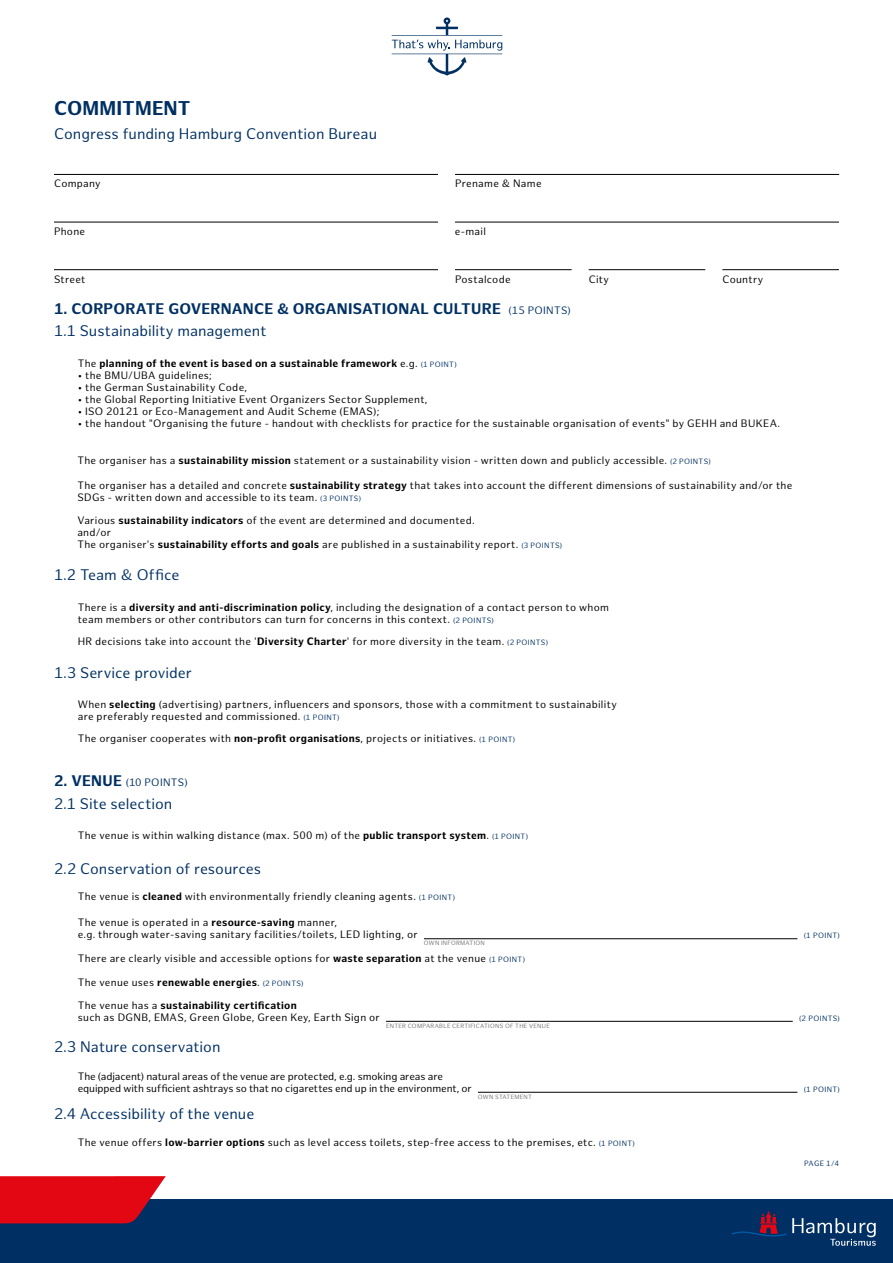
<style>
.page{position:relative;width:893px;height:1263px;background:#fff}
.page>*{position:absolute;margin:0;border:0;box-sizing:border-box;transform-origin:0 0}
.t1{font:700 19.5px "Hamburg Sans";color:#003063}
.t2{font:15px "Hamburg Sans";color:#003063}
.t3{font:700 15px/22.5px "Hamburg Sans";letter-spacing:.01em;color:#003063}
.t4{font:10.5px/12px "Hamburg Sans";letter-spacing:.025em;color:#000}
.t5{font:10.5px/12px "Hamburg Sans";letter-spacing:-.01em;color:#000}
.t6{font:700 10.5px "Hamburg Sans";letter-spacing:.025em;color:#000}
.t7{font:10.5px "Hamburg Sans";letter-spacing:.025em;color:#003063}
.t8{font:7.5px "Hamburg Sans";letter-spacing:.04em;color:#003063}
.t9{font:6px "Hamburg Sans";letter-spacing:.04em;color:#706f6f}
.s1{font-weight:400;font-size:10.5px}
.s2{font-weight:400}
.s3{font-weight:400;font-size:7.5px;color:#003063}
.s4{font-weight:700}
.s5{font-size:7.5px;color:#003063}
.s6{font-weight:700;font-size:15px}
</style>
<div class="page">
<div style="left:0;top:1200px;width:893px;height:63px;background:#003063"></div>
<svg style="left:0;top:1176px;width:166px;height:47px;background:#d2101f"></svg>
<svg style="left:732px;top:1211px;width:54px;height:26px"></svg>
<svg style="left:792px;top:1218px;width:84px;height:28px"></svg>
<svg style="left:392px;top:17px;width:110px;height:59px"></svg>
<hr style="left:54px;top:174px;width:384px;height:1px;background:#000">
<hr style="left:54px;top:269px;width:384px;height:1px;background:#000">
<hr style="left:455px;top:222px;width:384px;height:1px;background:#000">
<hr style="left:455px;top:174px;width:384px;height:1px;background:#000">
<hr style="left:455px;top:269px;width:117px;height:1px;background:#000">
<hr style="left:589px;top:269px;width:116px;height:1px;background:#000">
<hr style="left:722px;top:269px;width:117px;height:1px;background:#000">
<hr style="left:424px;top:938px;width:373px;height:1px;background:#000">
<hr style="left:386px;top:1021px;width:407px;height:1px;background:#000">
<hr style="left:478px;top:1092px;width:319px;height:1px;background:#000">
<hr style="left:54px;top:222px;width:384px;height:1px;background:#000">
<h1 class="t1" style="left:54px;top:97px;width:138px">COMMITMENT</h1>
<h2 class="t2" style="left:54px;top:125px;width:325px">Congress funding Hamburg Convention Bureau</h2>
<p class="t4" style="left:54px;top:178px;width:48px">Company</p>
<p class="t4" style="left:455px;top:178px;width:88px">Prename &amp; Name</p>
<p class="t4" style="left:54px;top:226px;width:33px">Phone</p>
<p class="t4" style="left:455px;top:226px;width:33px">e-mail</p>
<p class="t4" style="left:54px;top:273px;width:33px">Street</p>
<p class="t4" style="left:455px;top:273px;width:57px">Postalcode</p>
<p class="t4" style="left:589px;top:273px;width:22px">City</p>
<p class="t4" style="left:722px;top:273px;width:42px">Country</p>
<h2 class="t3" style="left:54px;top:298px;width:518px">1. CORPORATE GOVERNANCE &amp; ORGANISATIONAL CULTURE <span class="s1">(15 POINTS)<br></span><span class="s2">1.1 Sustainability management</span></h2>
<p class="t6" style="left:78px;top:357px;width:381px"><span class="s2">The</span> planning of the event is based on a sustainable framework <span class="s2">e.g.</span> <span class="s3">(1 POINT)</span></p>
<p class="t4" style="left:78px;top:369px;width:136px">• the BMU/UBA guidelines;</p>
<p class="t4" style="left:78px;top:381px;width:171px">• the German Sustainability Code,</p>
<p class="t4" style="left:78px;top:393px;width:351px">• the Global Reporting Initiative Event Organizers Sector Supplement,</p>
<p class="t4" style="left:78px;top:405px;width:303px">• ISO 20121 or Eco-Management and Audit Scheme (EMAS);</p>
<p class="t4" style="left:78px;top:417px;width:704px">• the handout "Organising the future - handout with checklists for practice for the sustainable organisation of events" by GEHH and BUKEA.</p>
<p class="t4" style="left:77px;top:455px;width:635px">The organiser has a <span class="s4">sustainability mission</span> statement or a sustainability vision - written down and publicly accessible. <span class="s5">(2 POINTS)</span></p>
<p class="t4" style="left:77px;top:480px;width:716px">The organiser has a detailed and concrete <span class="s4">sustainability strategy</span> that takes into account the different dimensions of sustainability and/or the<br>SDGs - written down and accessible to its team. <span class="s5">(3 POINTS)</span></p>
<p class="t4" style="left:77px;top:515px;width:486px">Various <span class="s4">sustainability indicators</span> of the event are determined and documented.<br>and/or<br>The organiser's <span class="s4">sustainability efforts and goals</span> are published in a sustainability report. <span class="s5">(3 POINTS)</span></p>
<h2 class="t2" style="left:54px;top:566px;width:127px">1.2 Team &amp; Office</h2>
<p class="t4" style="left:78px;top:601px;width:533px">There is a <span class="s4">diversity and anti-discrimination policy</span>, including the designation of a contact person to whom team members or other contributors can turn for concerns in this context. <span class="s5">(2 POINTS)</span></p>
<p class="t4" style="left:78px;top:635px;width:472px">HR decisions take into account the '<span class="s4">Diversity Charter</span>' for more diversity in the team. <span class="s5">(2 POINTS)</span></p>
<h2 class="t2" style="left:54px;top:664px;width:139px">1.3 Service provider</h2>
<p class="t4" style="left:78px;top:699px;width:541px">When <span class="s4">selecting</span> (advertising) partners, influencers and sponsors, those with a commitment to sustainability are preferably requested and commissioned. <span class="s5">(1 POINT)</span></p>
<p class="t4" style="left:78px;top:733px;width:439px">The organiser cooperates with <span class="s4">non-profit organisations</span>, projects or initiatives. <span class="s5">(1 POINT)</span></p>
<p class="t7" style="left:54px;top:777px;width:135px"><span class="s6">2. VENUE</span> (10 POINTS)</p>
<h2 class="t2" style="left:54px;top:795px;width:120px">2.1 Site selection</h2>
<p class="t4" style="left:78px;top:830px;width:452px">The venue is within walking distance (max. 500 m) of the <span class="s4">public transport system</span>. <span class="s5">(1 POINT)</span></p>
<h2 class="t2" style="left:54px;top:860px;width:209px">2.2 Conservation of resources</h2>
<p class="t4" style="left:78px;top:890px;width:379px">The venue is <span class="s4">cleaned</span> with environmentally friendly cleaning agents. <span class="s5">(1 POINT)</span></p>
<p class="t4" style="left:78px;top:917px;width:341px">The venue is operated in a <span class="s4">resource-saving</span> manner,<br>e.g. through water-saving sanitary facilities/toilets, LED lighting, or</p>
<p class="t9" style="left:424px;top:940px;width:62px">OWN INFORMATION</p>
<p class="t4" style="left:78px;top:952px;width:449px">There are clearly visible and accessible options for <span class="s4">waste separation</span> at the venue <span class="s5">(1 POINT)</span></p>
<p class="t6" style="left:78px;top:976px;width:227px"><span class="s2">The venue uses</span> renewable energies<span class="s2">.</span> <span class="s3">(2 POINTS)</span></p>
<p class="t4" style="left:78px;top:1000px;width:304px">The venue has a <span class="s4">sustainability certification<br></span>such as DGNB, EMAS, Green Globe, Green Key, Earth Sign or</p>
<p class="t9" style="left:386px;top:1022px;width:165px">ENTER COMPARABLE CERTIFICATIONS OF THE VENUE</p>
<h2 class="t2" style="left:54px;top:1038px;width:168px">2.3 Nature conservation</h2>
<p class="t5" style="left:78px;top:1071px;width:395px">The (adjacent) natural areas of the venue are protected, e.g. smoking areas are equipped with sufficient ashtrays so that no cigarettes end up in the environment, or</p>
<p class="t9" style="left:478px;top:1093px;width:55px">OWN STATEMENT</p>
<h2 class="t2" style="left:54px;top:1105px;width:202px">2.4 Accessibility of the venue</h2>
<p class="t4" style="left:78px;top:1136px;width:559px">The venue offers <span class="s4">low-barrier options</span> such as level access toilets, step-free access to the premises, etc. <span class="s5">(1 POINT)</span></p>
<p class="t8" style="left:804px;top:931px;width:38px">(1 POINT)</p>
<p class="t8" style="left:799px;top:1014px;width:42px">(2 POINTS)</p>
<p class="t8" style="left:804px;top:1085px;width:38px">(1 POINT)</p>
<p class="t8" style="left:804px;top:1159px;width:36px">PAGE 1/4</p>
</div>
